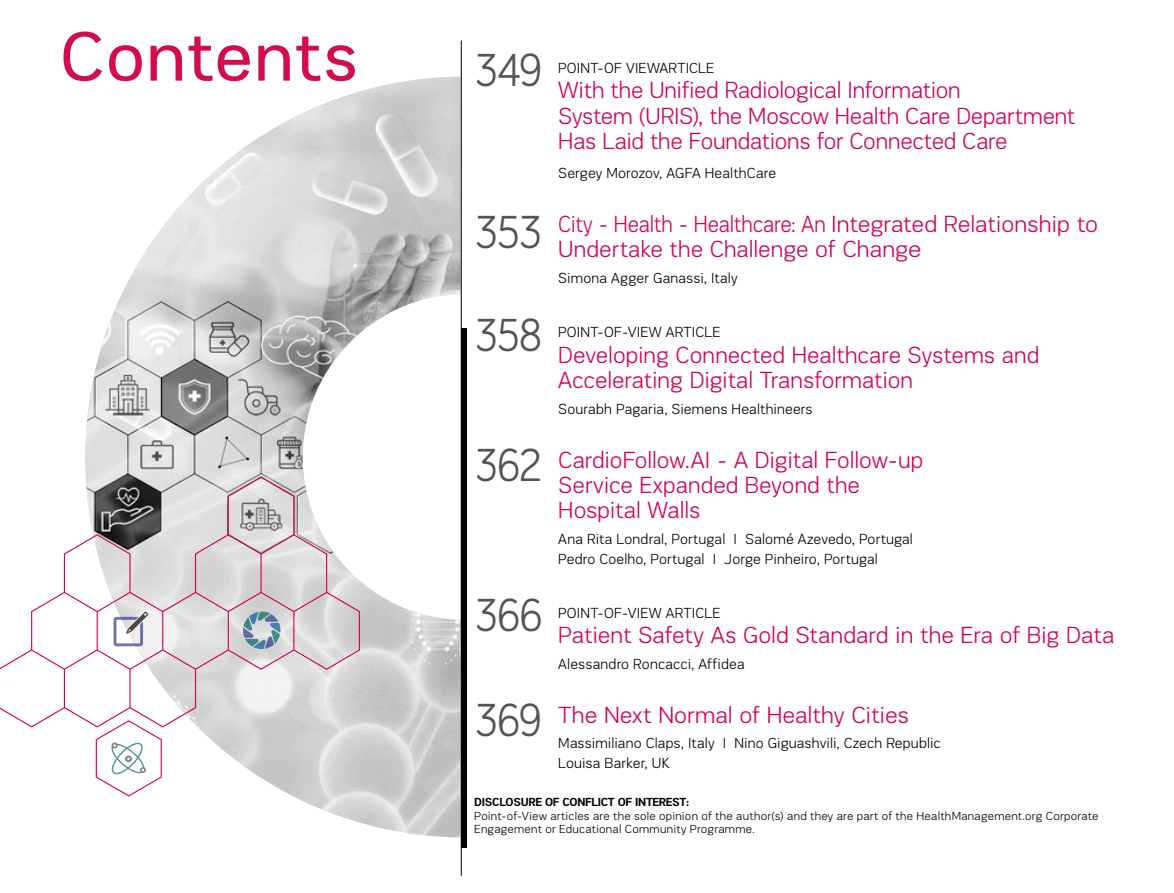
<style>
.page{position:relative;width:1174px;height:893px;background:#fff}
.page>*{position:absolute;margin:0;border:0;box-sizing:border-box;transform-origin:0 0}
.t1{font:72px "PRC Fidelity";letter-spacing:.01em;color:#d30c51}
.t2{font:300 49.65px "PRC Fidelity";letter-spacing:-.04em;color:#555454;scale:.83 1}
.t3{font:300 24px/25.5px "PRC Fidelity";letter-spacing:-.005em;color:#d30057}
.t4{font:300 24px/25.5px "PRC Fidelity";letter-spacing:-.005em;color:#d30057;scale:.89 1}
.t5{font:300 15px/19.5px "PRC Fidelity";letter-spacing:.01em;color:#000}
.t6{font:300 12px/13.5px "PRC Fidelity";letter-spacing:.02em;color:#000}
.t7{font:700 12px "PRC Fidelity";letter-spacing:-.025em;color:#000;scale:.95 1}
.s1{font-size:49.65px;color:#555454}
</style>
<div class="page">
<img style="left:85px;top:77px;width:375px;height:760px">
<svg style="left:0;top:476px;width:360px;height:251px"></svg>
<svg style="left:96px;top:720px;width:66px;height:76px"></svg>
<div style="left:461px;top:329px;width:6px;height:519px;background:#000"></div>
<hr style="left:461px;top:41px;width:1px;height:835px;background:#000">
<h1 class="t1" style="left:60px;top:16px;width:300px">Contents</h1>
<h2 class="t2" style="left:474px;top:43px;width:84px">349</h2>
<p class="t5" style="left:558px;top:58px;width:157px">POINT-OF VIEWARTICLE</p>
<p class="t3" style="left:558px;top:78px;width:518px">With the Unified Radiological Information<br>System (URIS), the Moscow Health Care Department<br>Has Laid the Foundations for Connected Care</p>
<p class="t5" style="left:558px;top:163px;width:219px">Sergey Morozov, AGFA HealthCare</p>
<p class="t4" style="left:558px;top:211px;width:608px;text-indent:-84px"><span class="s1">353</span> City - Health - Healthcare: An Integrated Relationship to<br>Undertake the Challenge of Change</p>
<p class="t5" style="left:558px;top:268px;width:181px">Simona Agger Ganassi, Italy</p>
<h2 class="t2" style="left:474px;top:307px;width:84px">358</h2>
<p class="t5" style="left:558px;top:322px;width:163px">POINT-OF-VIEW ARTICLE</p>
<p class="t3" style="left:558px;top:342px;width:482px">Developing Connected Healthcare Systems and<br>Accelerating Digital Transformation</p>
<p class="t5" style="left:558px;top:399px;width:256px">Sourabh Pagaria, Siemens Healthineers</p>
<p class="t3" style="left:558px;top:447px;width:366px;text-indent:-84px"><span class="s1">362</span> CardioFollow.AI - A Digital Follow-up<br>Service Expanded Beyond the<br>Hospital Walls</p>
<p class="t5" style="left:558px;top:529px;width:356px">Ana Rita Londral, Portugal I Salomé Azevedo, Portugal<br>Pedro Coelho, Portugal I Jorge Pinheiro, Portugal</p>
<h2 class="t2" style="left:474px;top:588px;width:85px">366</h2>
<p class="t5" style="left:558px;top:603px;width:163px">POINT-OF-VIEW ARTICLE</p>
<p class="t3" style="left:558px;top:622px;width:557px">Patient Safety As Gold Standard in the Era of Big Data</p>
<p class="t5" style="left:558px;top:654px;width:188px">Alessandro Roncacci, Affidea</p>
<p class="t3" style="left:474px;top:702px;width:436px"><span class="s1">369</span> The Next Normal of Healthy Cities</p>
<p class="t5" style="left:558px;top:733px;width:384px">Massimiliano Claps, Italy I Nino Giguashvili, Czech Republic<br>Louisa Barker, UK</p>
<p class="t7" style="left:474px;top:795px;width:228px">DISCLOSURE OF CONFLICT OF INTEREST:</p>
<p class="t6" style="left:474px;top:809px;width:626px">Point-of-View articles are the sole opinion of the author(s) and they are part of the HealthManagement.org Corporate<br>Engagement or Educational Community Programme.</p>
</div>
